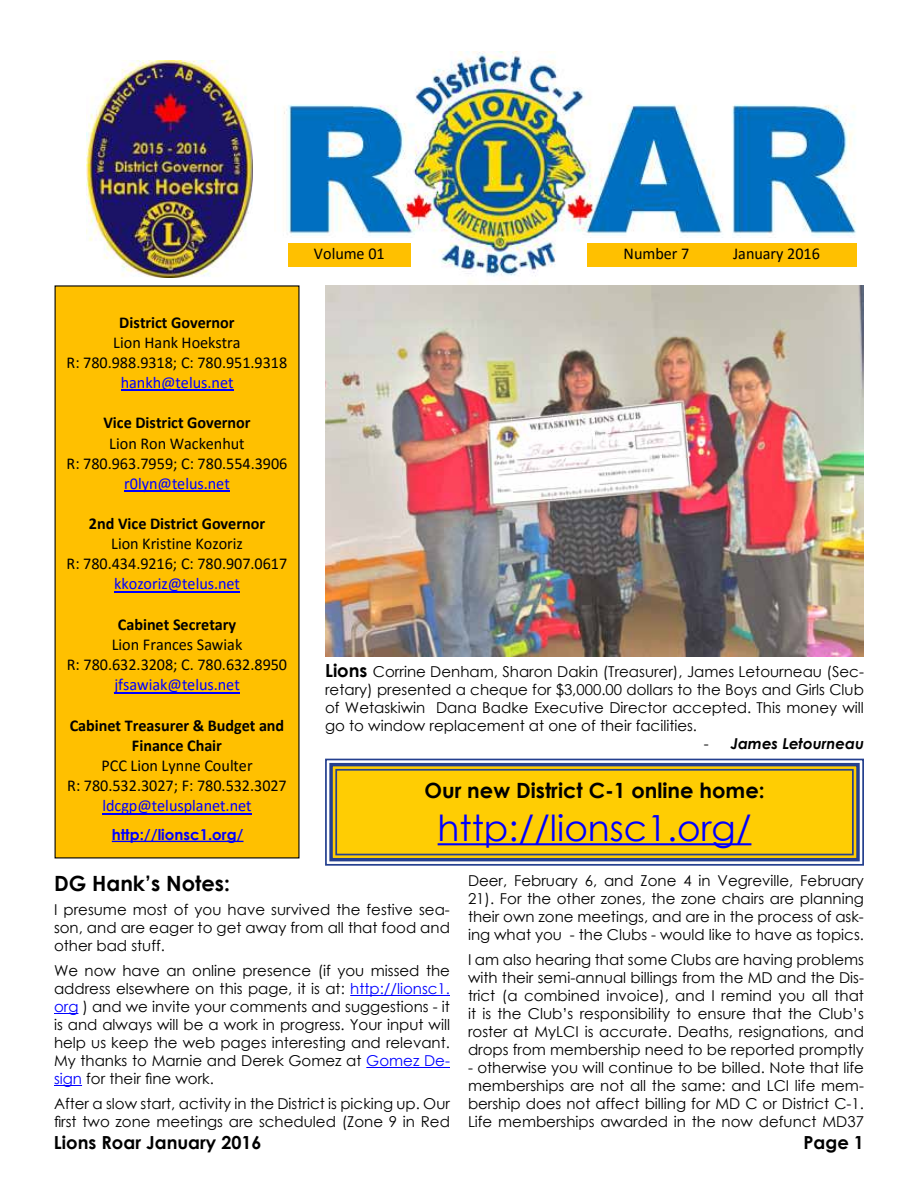
<style>
.page{position:relative;width:918px;height:1188px;background:#fff}
.page>*{position:absolute;margin:0;border:0;box-sizing:border-box;transform-origin:0 0}
.t1{font:36px "Century Gothic";color:#00f}
.t2{font:700 21px "Century Gothic";color:#000}
.t3{font:700 18px "Century Gothic";color:#000}
.t4{font:16.5px/20.1px "Calibri";color:#000;text-align:center}
.t5{font:700 16.5px/20.1px "Calibri";letter-spacing:-.005em;color:#000;text-align:center}
.t6{font:16.5px "Calibri";color:#00f}
.t7{font:15px/18px "Century Gothic";color:#000;text-align:justify}
.t8{font:700 15px "Century Gothic";color:#00f}
.t9{font:italic 700 15px "Century Gothic";color:#000}
.s1{font-weight:700;font-size:18px}
.s2{font-weight:400;font-style:normal}
.s3{color:#00f}
</style>
<div class="page">
<img style="left:283px;top:51px;width:573px;height:234px">
<div style="left:55px;top:286px;width:244px;height:572px;background:#ffc000"></div>
<hr style="left:121px;top:390px;width:112px;height:1px;background:#00f">
<hr style="left:124px;top:491px;width:106px;height:1px;background:#00f">
<hr style="left:114px;top:591px;width:126px;height:1px;background:#00f">
<hr style="left:114px;top:692px;width:126px;height:1px;background:#00f">
<hr style="left:102px;top:813px;width:149px;height:1px;background:#00f">
<img style="left:87px;top:60px;width:166px;height:218px">
<div style="left:280px;top:238px;width:139px;height:37px;background:#fff"></div>
<div style="left:288px;top:244px;width:122px;height:23px;background:#ffc000"></div>
<div style="left:578px;top:238px;width:287px;height:37px;background:#fff"></div>
<div style="left:587px;top:244px;width:270px;height:23px;background:#ffc000"></div>
<hr style="left:350px;top:995px;width:100px;height:1px;background:#00f">
<svg style="left:54px;top:1013px;width:24px;height:1px"></svg>
<hr style="left:366px;top:1067px;width:84px;height:1px;background:#00f">
<svg style="left:54px;top:1085px;width:28px;height:1px"></svg>
<img style="left:325px;top:285px;width:539px;height:371px">
<svg style="left:325px;top:758px;width:539px;height:108px;background:#f0c621"></svg>
<div style="left:329px;top:763px;width:531px;height:98px;border:3px solid #25408f"></div>
<div style="left:335px;top:769px;width:519px;height:86px;border:2px solid #25408f"></div>
<hr style="left:112px;top:841px;width:132px;height:1px;background:#00f">
<p class="t4" style="left:314px;top:243px;width:72px">Volume 01</p>
<p class="t4" style="left:624px;top:243px;width:67px">Number 7</p>
<p class="t4" style="left:733px;top:243px;width:88px">January 2016</p>
<p class="t5" style="left:119px;top:312px;width:117px">District Governor</p>
<p class="t4" style="left:67px;top:332px;width:222px">Lion Hank Hoekstra<br>R: 780.988.9318; C: 780.951.9318</p>
<p class="t6" style="left:121px;top:371px;width:114px">hankh@telus.net</p>
<p class="t5" style="left:103px;top:412px;width:149px">Vice District Governor</p>
<p class="t4" style="left:67px;top:433px;width:222px">Lion Ron Wackenhut<br>R: 780.963.7959; C: 780.554.3906</p>
<p class="t6" style="left:124px;top:472px;width:107px">r0lyn@telus.net</p>
<p class="t5" style="left:89px;top:513px;width:178px">2nd Vice District Governor</p>
<p class="t4" style="left:67px;top:533px;width:222px">Lion Kristine Kozoriz<br>R: 780.434.9216; C: 780.907.0617</p>
<p class="t6" style="left:114px;top:573px;width:127px">kkozoriz@telus.net</p>
<p class="t5" style="left:118px;top:614px;width:120px">Cabinet Secretary</p>
<p class="t4" style="left:67px;top:634px;width:222px">Lion Frances Sawiak<br>R: 780.632.3208; C. 780.632.8950</p>
<p class="t6" style="left:114px;top:673px;width:127px">jfsawiak@telus.net</p>
<p class="t5" style="left:70px;top:715px;width:216px">Cabinet Treasurer &amp; Budget and<br>Finance Chair</p>
<p class="t4" style="left:67px;top:755px;width:221px">PCC Lion Lynne Coulter<br>R: 780.532.3027; F: 780.532.3027</p>
<p class="t6" style="left:102px;top:794px;width:151px">ldcgp@telusplanet.net</p>
<p class="t7" style="left:325px;top:662px;width:540px"><span class="s1">Lions</span> Corrine Denham, Sharon Dakin (Treasurer), James Letourneau (Sec&shy;retary) presented a cheque for $3,000.00 dollars to the Boys and Girls Club of Wetaskiwin Dana Badke Executive Director accepted. This money will go to window replacement at one of their facilities.</p>
<p class="t9" style="left:704px;top:732px;width:162px"><span class="s2">-</span> James Letourneau</p>
<h2 class="t2" style="left:424px;top:774px;width:342px">Our new District C-1 online home:</h2>
<h1 class="t1" style="left:438px;top:803px;width:315px">http://lionsc1.org/</h1>
<p class="t7" style="left:468px;top:871px;width:398px">Deer, February 6, and Zone 4 in Vegreville, February 21). For the other zones, the zone chairs are planning their own zone meetings, and are in the process of ask&shy;ing what you - the Clubs - would like to have as topics.</p>
<p class="t7" style="left:468px;top:950px;width:398px">I am also hearing that some Clubs are having problems with their semi-annual billings from the MD and the Dis&shy;trict (a combined invoice), and I remind you all that it is the Club’s responsibility to ensure that the Club’s roster at MyLCI is accurate. Deaths, resignations, and drops from membership need to be reported promptly</p>
<p class="t7" style="left:468px;top:1058px;width:397px">- otherwise you will continue to be billed. Note that life memberships are not all the same: and LCI life mem&shy;bership does not affect billing for MD C or District C-1.<br>Life memberships awarded in the now defunct MD37</p>
<p class="t8" style="left:112px;top:823px;width:133px">http://lionsc1.org/</p>
<h2 class="t2" style="left:54px;top:867px;width:177px">DG Hank’s Notes:</h2>
<p class="t7" style="left:54px;top:901px;width:397px">I presume most of you have survived the festive sea&shy;son, and are eager to get away from all that food and other bad stuff.</p>
<p class="t7" style="left:54px;top:961px;width:398px">We now have an online presence (if you missed the address elsewhere on this page, it is at: <span class="s3">http://lionsc1. org</span> ) and we invite your comments and suggestions - it is and always will be a work in progress. Your input will help us keep the web pages interesting and relevant.<br>My thanks to Marnie and Derek Gomez at <span class="s3">Gomez De&shy;sign</span> for their fine work.</p>
<p class="t7" style="left:54px;top:1094px;width:398px">After a slow start, activity in the District is picking up. Our first two zone meetings are scheduled (Zone 9 in Red</p>
<p class="t3" style="left:54px;top:1129px;width:209px">Lions Roar January 2016</p>
<p class="t3" style="left:804px;top:1129px;width:62px">Page 1</p>
</div>
